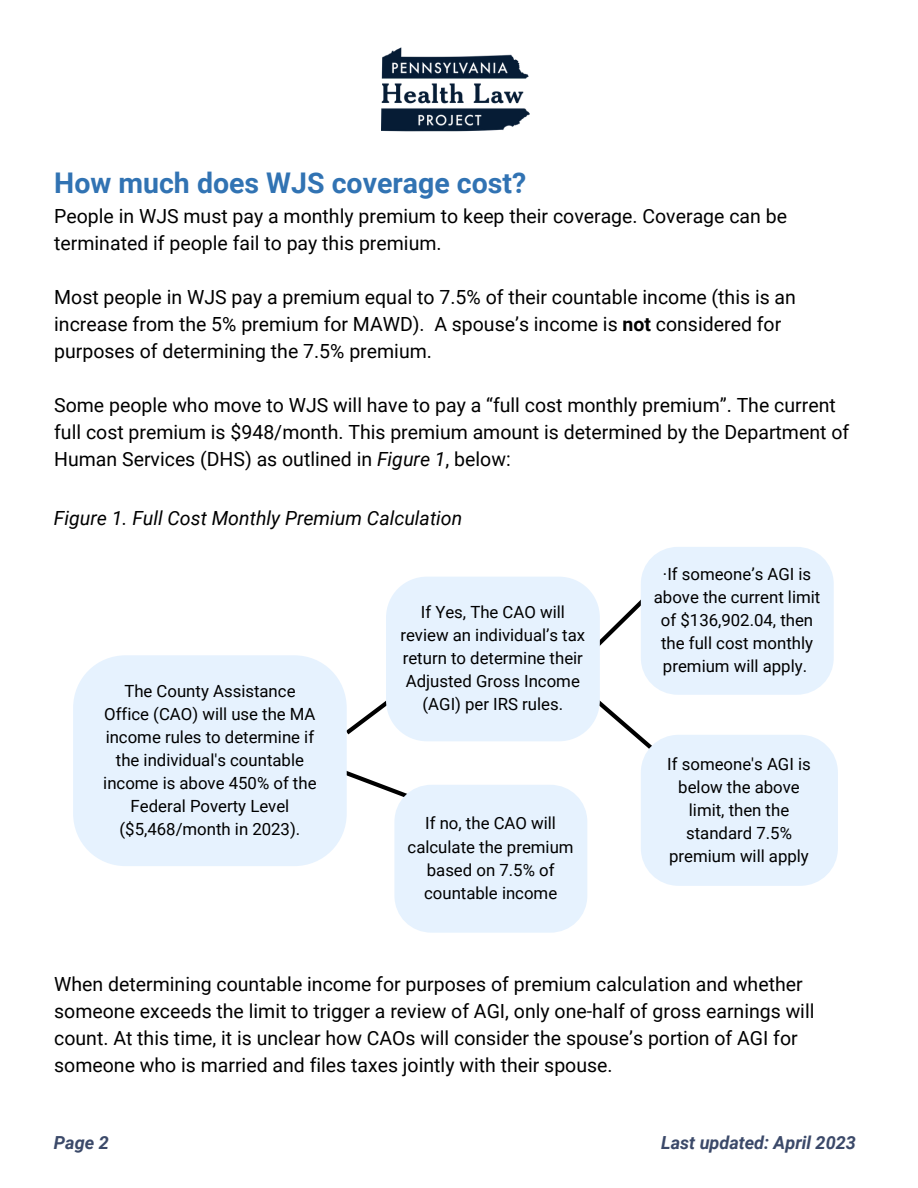
<style>
.page{position:relative;width:918px;height:1188px;background:#fff}
.page>*{position:absolute;margin:0;border:0;box-sizing:border-box;transform-origin:0 0}
.t1{font:700 28.5px "Roboto";color:#3173b3}
.t2{font:19.5px/27px "Roboto";color:#000}
.t3{font:italic 19.5px "Roboto";color:#000}
.t4{font:italic 700 18px "Roboto";color:#3b4969}
.t5{font:16.8px/23.1px "Roboto";color:#000;text-align:center}
.s1{font-weight:700}
.s2{font-style:italic}
</style>
<div class="page">
<img style="left:381px;top:47px;width:149px;height:84px">
<svg style="left:584px;top:701px;width:89px;height:66px"></svg>
<svg style="left:347px;top:701px;width:66px;height:38px"></svg>
<svg style="left:581px;top:565px;width:65px;height:81px"></svg>
<svg style="left:347px;top:771px;width:78px;height:26px"></svg>
<div style="left:73px;top:655px;width:274px;height:211px;background:#e6f2fe;border-radius:53px"></div>
<div style="left:386px;top:577px;width:214px;height:164px;background:#e6f2fe;border-radius:41px"></div>
<div style="left:641px;top:547px;width:193px;height:148px;background:#e6f2fe;border-radius:37px"></div>
<div style="left:641px;top:735px;width:197px;height:151px;background:#e6f2fe;border-radius:38px"></div>
<div style="left:394px;top:785px;width:193px;height:148px;background:#e6f2fe;border-radius:37px"></div>
<h1 class="t1" style="left:54px;top:166px;width:474px">How much does WJS coverage cost?</h1>
<p class="t2" style="left:54px;top:203px;width:734px">People in WJS must pay a monthly premium to keep their coverage. Coverage can be terminated if people fail to pay this premium.</p>
<p class="t2" style="left:54px;top:284px;width:743px">Most people in WJS pay a premium equal to 7.5% of their countable income (this is an increase from the 5% premium for MAWD). A spouse’s income is <span class="s1">not</span> considered for purposes of determining the 7.5% premium.</p>
<p class="t2" style="left:54px;top:392px;width:797px">Some people who move to WJS will have to pay a “full cost monthly premium”. The current full cost premium is $948/month. This premium amount is determined by the Department of<br>Human Services (DHS) as outlined in <span class="s2">Figure 1</span>, below:</p>
<p class="t3" style="left:54px;top:507px;width:410px">Figure 1. Full Cost Monthly Premium Calculation</p>
<p class="t5" style="left:103px;top:679px;width:215px">The County Assistance<br>Office (CAO) will use the MA income rules to determine if the individual's countable income is above 450% of the<br>Federal Poverty Level ($5,468/month in 2023).</p>
<p class="t5" style="left:400px;top:601px;width:186px">If Yes, The CAO will review an individual’s tax return to determine their<br>Adjusted Gross Income (AGI) per IRS rules.</p>
<p class="t5" style="left:408px;top:812px;width:168px">If no, the CAO will calculate the premium based on 7.5% of countable income</p>
<p class="t5" style="left:654px;top:563px;width:168px">·If someone’s AGI is above the current limit of $136,902.04, then the full cost monthly premium will apply.</p>
<p class="t5" style="left:667px;top:752px;width:145px">If someone's AGI is below the above limit, then the standard 7.5% premium will apply</p>
<p class="t2" style="left:54px;top:971px;width:762px">When determining countable income for purposes of premium calculation and whether someone exceeds the limit to trigger a review of AGI, only one-half of gross earnings will count. At this time, it is unclear how CAOs will consider the spouse’s portion of AGI for someone who is married and files taxes jointly with their spouse.</p>
<p class="t4" style="left:54px;top:1133px;width:56px">Page 2</p>
<p class="t4" style="left:661px;top:1133px;width:196px">Last updated: April 2023</p>
</div>
